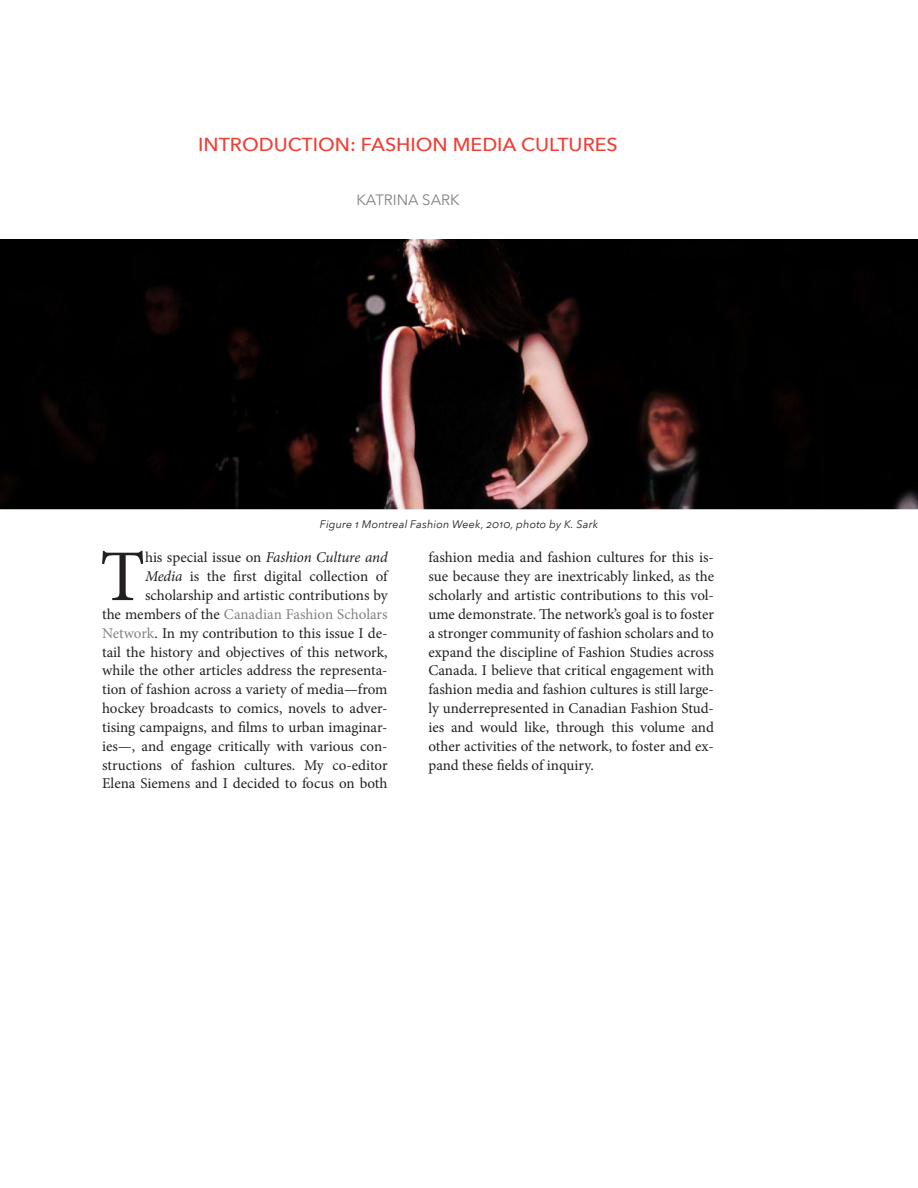
<style>
.page{position:relative;width:918px;height:1188px;background:#fff}
.page>*{position:absolute;margin:0;border:0;box-sizing:border-box;transform-origin:0 0}
.t1{font:72.9px "Minion Pro";color:#231f20}
.t2{font:500 18.75px "Avenir Next";color:#ee3e35;scale:1.05 1}
.t3{font:15px/18.9px "Minion Pro";color:#231f20;text-align:right}
.t4{font:15px "Avenir Next";color:#808285}
.t5{font:italic 10.8px "Avenir Next";letter-spacing:.015em;color:#231f20}
.s1{font-style:italic}
.s2{color:#808285}
</style>
<div class="page">
<img style="left:0;top:240px;width:918px;height:269px">
<p class="t2" style="left:198px;top:132px;width:401px">INTRODUCTION: FASHION MEDIA CULTURES</p>
<p class="t4" style="left:357px;top:190px;width:105px">KATRINA SARK</p>
<p class="t5" style="left:320px;top:517px;width:280px">Figure 1 Montreal Fashion Week, 2010, photo by K. Sark</p>
<h1 class="t1" style="left:100px;top:528px;width:47px">T</h1>
<p class="t3" style="left:102px;top:548px;width:287px">his special issue on <span class="s1">Fashion Culture and<br>Media</span> is the first digital collection of scholarship and artistic contributions by<br>the members of the <span class="s2">Canadian Fashion Scholars Network</span>. In my contribution to this issue I de&shy;tail the history and objectives of this network, while the other articles address the representa&shy;tion of fashion across a variety of media—from hockey broadcasts to comics, novels to adver&shy;tising campaigns, and films to urban imaginar&shy;ies—, and engage critically with various con&shy;structions of fashion cultures. My co-editor Elena Siemens and I decided to focus on both</p>
<p class="t3" style="left:428px;top:548px;width:287px;text-align:justify">fashion media and fashion cultures for this is&shy;sue because they are inextricably linked, as the scholarly and artistic contributions to this vol&shy;ume demonstrate. The network’s goal is to foster a stronger community of fashion scholars and to expand the discipline of Fashion Studies across Canada. I believe that critical engagement with fashion media and fashion cultures is still large&shy;ly underrepresented in Canadian Fashion Stud&shy;ies and would like, through this volume and other activities of the network, to foster and ex&shy;pand these fields of inquiry.</p>
</div>
